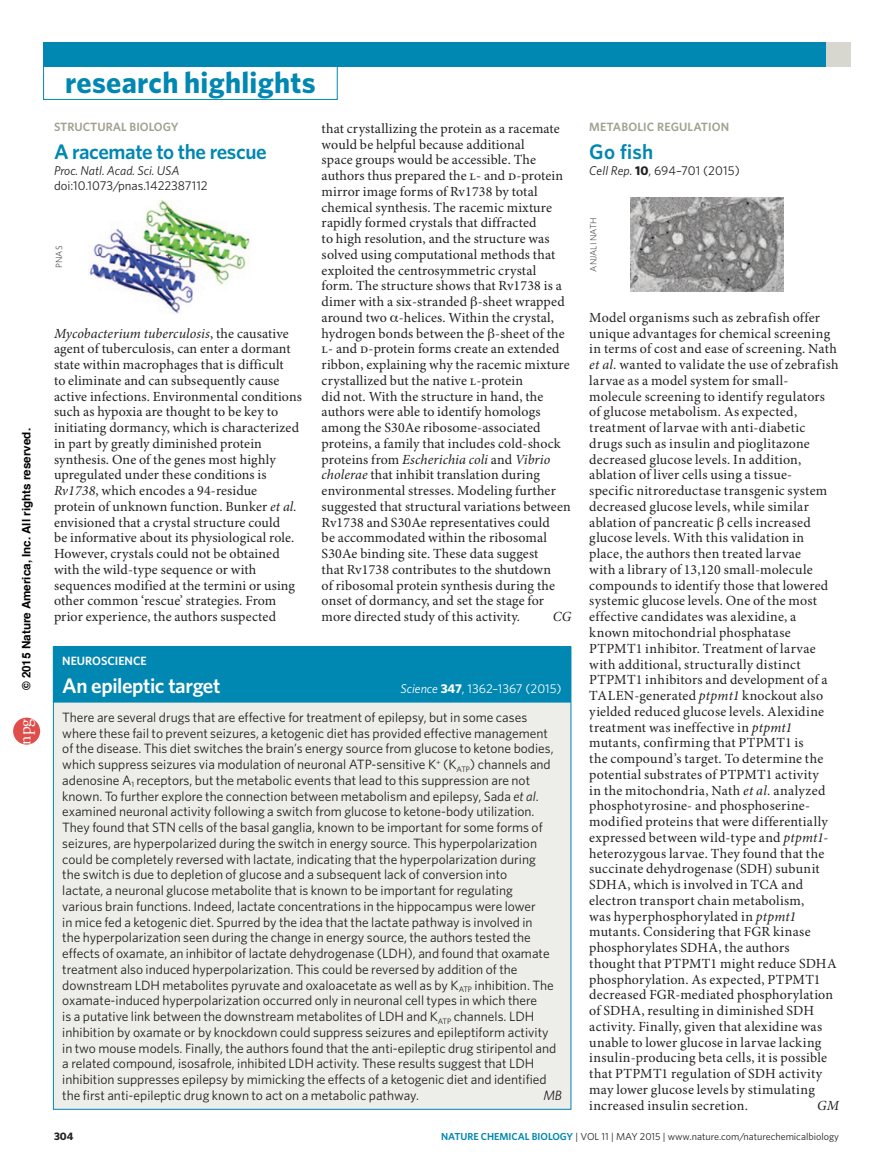
<style>
.page{position:relative;width:893px;height:1174px;background:#fff}
.page>*{position:absolute;margin:0;border:0;box-sizing:border-box;transform-origin:0 0}
.t1{font:700 30px "Whitney";letter-spacing:.01em;color:#0087b2}
.t2{font:600 21px "Whitney";color:#0087b2}
.t3{font:600 21px "Whitney";color:#fff}
.t4{font:17.55px "Adobe Garamond Pro";color:#fff}
.t5{font:13.95px/15.8px "Minion Pro";letter-spacing:.01em;color:#231f20}
.t6{font:italic 13.95px "Minion Pro";color:#231f20}
.t7{font:13.5px/15.8px "Whitney";color:#231f20}
.t8{font:italic 13.5px "Whitney";color:#231f20}
.t9{font:12.75px "Whitney";color:#231f20}
.t10{font:12.75px "Whitney";color:#fff}
.t11{font:italic 12.75px "Whitney";color:#231f20}
.t12{font:600 12px "Whitney";color:#a2a191}
.t13{font:600 12px "Whitney";color:#fff}
.t14{font:700 11.7px "Helvetica";color:#000}
.t15{font:700 10.8px "Whitney";color:#231f20}
.t16{font:10.2px "Whitney";color:#231f20}
.t17{font:300 9px "Whitney";color:#231f20}
.s1{font-family:"Arial"}
.s2{font-style:italic}
.s3{font-weight:700}
.s4{font-weight:600;color:#0087b2}
</style>
<div class="page">
<div style="left:43px;top:66px;width:295px;height:34px;border:1px solid #0087b2"></div>
<div style="left:43px;top:43px;width:806px;height:24px;background:#0087b2"></div>
<div style="left:826px;top:43px;width:24px;height:24px;background:#d7d7cf"></div>
<div style="left:53px;top:646px;width:518px;height:463px;background:#ededea"></div>
<div style="left:53px;top:646px;width:517px;height:56px;background:#0087b2"></div>
<img style="left:89px;top:200px;width:161px;height:113px">
<img style="left:631px;top:197px;width:152px;height:95px">
<div style="left:13px;top:717px;width:27px;height:27px;background:#df4e4a;border-radius:50%"></div>
<p class="t14" style="left:17px;top:690px;width:264px;rotate:-90deg">© 201<span class="s1">5</span> Nature America, Inc. All rights reserved.</p>
<p class="t4" style="left:14px;top:744px;width:28px;rotate:-90deg">npg</p>
<h1 class="t1" style="left:65px;top:62px;width:252px">research highlights</h1>
<p class="t12" style="left:54px;top:119px;width:11px">STRUCTURAL</p>
<p class="t12" style="left:130px;top:119px;width:8px">BIOLOGY</p>
<h2 class="t2" style="left:54px;top:138px;width:214px">A racemate to the rescue</h2>
<p class="t11" style="left:54px;top:162px;width:127px">Proc. Natl. Acad. Sci. USA</p>
<p class="t9" style="left:54px;top:177px;width:155px">doi:10.1073/pnas.1422387112</p>
<p class="t5" style="left:322px;top:121px;width:251px">that crystallizing the protein as a racemate would be helpful because additional<br>space groups would be accessible. The authors thus prepared the l- and d-protein mirror image forms of Rv1738 by total chemical synthesis. The racemic mixture rapidly formed crystals that diffracted<br>to high resolution, and the structure was solved using computational methods that exploited the centrosymmetric crystal form. The structure shows that Rv1738 is a dimer with a six-stranded -sheet wrapped around two -helices. Within the crystal, hydrogen bonds between the -sheet of the l- and d-protein forms create an extended ribbon, explaining why the racemic mixture crystallized but the native l-protein<br>did not. With the structure in hand, the authors were able to identify homologs among the S30Ae ribosome-associated proteins, a family that includes cold-shock proteins from <span class="s2">Escherichia coli</span> and <span class="s2">Vibrio cholerae</span> that inhibit translation during environmental stresses. Modeling further suggested that structural variations between Rv1738 and S30Ae representatives could<br>be accommodated within the ribosomal S30Ae binding site. These data suggest<br>that Rv1738 contributes to the shutdown<br>of ribosomal protein synthesis during the onset of dormancy, and set the stage for more directed study of this activity.</p>
<p class="t17" style="left:53px;top:268px;width:23px;rotate:-90deg">PNAS</p>
<p class="t5" style="left:54px;top:326px;width:249px"><span class="s2">Mycobacterium tuberculosis</span>, the causative agent of tuberculosis, can enter a dormant state within macrophages that is difficult<br>to eliminate and can subsequently cause active infections. Environmental conditions such as hypoxia are thought to be key to initiating dormancy, which is characterized in part by greatly diminished protein synthesis. One of the genes most highly upregulated under these conditions is <span class="s2">Rv1738</span>, which encodes a 94-residue protein of unknown function. Bunker <span class="s2">et al. </span>envisioned that a crystal structure could<br>be informative about its physiological role.<br>However, crystals could not be obtained with the wild-type sequence or with sequences modified at the termini or using other common ‘rescue’ strategies. From prior experience, the authors suspected</p>
<p class="t6" style="left:553px;top:608px;width:20px">CG</p>
<p class="t13" style="left:62px;top:653px;width:9px">NEURO</p>
<p class="t13" style="left:101px;top:653px;width:14px">SCIENCE</p>
<h2 class="t3" style="left:62px;top:672px;width:160px">An epileptic target</h2>
<p class="t10" style="left:401px;top:680px;width:162px"><span class="s2">Science</span> <span class="s3">347</span>, 1362–1367 (2015)</p>
<p class="t7" style="left:62px;top:709px;width:495px">There are several drugs that are effective for treatment of epilepsy, but in some cases where these fail to prevent seizures, a ketogenic diet has provided effective management of the disease. This diet switches the brain’s energy source from glucose to ketone bodies, which suppress seizures via modulation of neuronal ATP-sensitive K<sup>+</sup> (K<sub>ATP</sub>) channels and adenosine A<sub>1</sub> receptors, but the metabolic events that lead to this suppression are not known. To further explore the connection between metabolism and epilepsy, Sada <span class="s2">et al</span>. examined neuronal activity following a switch from glucose to ketone-body utilization.<br>They found that STN cells of the basal ganglia, known to be important for some forms of seizures, are hyperpolarized during the switch in energy source. This hyperpolarization could be completely reversed with lactate, indicating that the hyperpolarization during the switch is due to depletion of glucose and a subsequent lack of conversion into<br>lactate, a neuronal glucose metabolite that is known to be important for regulating various brain functions. Indeed, lactate concentrations in the hippocampus were lower<br>in mice fed a ketogenic diet. Spurred by the idea that the lactate pathway is involved in<br>the hyperpolarization seen during the change in energy source, the authors tested the effects of oxamate, an inhibitor of lactate dehydrogenase (LDH), and found that oxamate treatment also induced hyperpolarization. This could be reversed by addition of the downstream LDH metabolites pyruvate and oxaloacetate as well as by K<sub>ATP</sub> inhibition. The oxamate-induced hyperpolarization occurred only in neuronal cell types in which there<br>is a putative link between the downstream metabolites of LDH and K<sub>ATP</sub> channels. LDH inhibition by oxamate or by knockdown could suppress seizures and epileptiform activity in two mouse models. Finally, the authors found that the anti-epileptic drug stiripentol and a related compound, isosafrole, inhibited LDH activity. These results suggest that LDH inhibition suppresses epilepsy by mimicking the effects of a ketogenic diet and identified the first anti-epileptic drug known to act on a metabolic pathway.</p>
<p class="t8" style="left:543px;top:1086px;width:20px">MB</p>
<p class="t12" style="left:589px;top:119px;width:9px">METABOLIC</p>
<p class="t12" style="left:657px;top:119px;width:9px">REGULATION</p>
<h2 class="t2" style="left:589px;top:138px;width:66px">Go fish</h2>
<p class="t9" style="left:589px;top:162px;width:152px"><span class="s2">Cell Rep.</span> <span class="s3">10</span>, 694–701 (2015)</p>
<p class="t17" style="left:587px;top:271px;width:55px;rotate:-90deg">Anjali Nath</p>
<p class="t5" style="left:589px;top:310px;width:251px">Model organisms such as zebrafish offer unique advantages for chemical screening in terms of cost and ease of screening. Nath <span class="s2">et al.</span> wanted to validate the use of zebrafish larvae as a model system for small&shy;molecule screening to identify regulators of glucose metabolism. As expected, treatment of larvae with anti-diabetic drugs such as insulin and pioglitazone decreased glucose levels. In addition, ablation of liver cells using a tissue&shy;specific nitroreductase transgenic system decreased glucose levels, while similar ablation of pancreatic cells increased glucose levels. With this validation in place, the authors then treated larvae<br>with a library of 13,120 small-molecule compounds to identify those that lowered systemic glucose levels. One of the most effective candidates was alexidine, a known mitochondrial phosphatase PTPMT1 inhibitor. Treatment of larvae with additional, structurally distinct PTPMT1 inhibitors and development of a TALEN-generated <span class="s2">ptpmt1</span> knockout also yielded reduced glucose levels. Alexidine treatment was ineffective in <span class="s2">ptpmt1 </span>mutants, confirming that PTPMT1 is<br>the compound’s target. To determine the potential substrates of PTPMT1 activity<br>in the mitochondria, Nath <span class="s2">et al.</span> analyzed phosphotyrosine- and phosphoserine&shy;modified proteins that were differentially expressed between wild-type and <span class="s2">ptpmt1</span>- heterozygous larvae. They found that the succinate dehydrogenase (SDH) subunit SDHA, which is involved in TCA and electron transport chain metabolism,<br>was hyperphosphorylated in <span class="s2">ptpmt1 </span>mutants. Considering that FGR kinase phosphorylates SDHA, the authors thought that PTPMT1 might reduce SDHA phosphorylation. As expected, PTPMT1 decreased FGR-mediated phosphorylation of SDHA, resulting in diminished SDH activity. Finally, given that alexidine was unable to lower glucose in larvae lacking insulin-producing beta cells, it is possible that PTPMT1 regulation of SDH activity may lower glucose levels by stimulating increased insulin secretion.</p>
<p class="t6" style="left:817px;top:1096px;width:23px">GM</p>
<p class="t15" style="left:54px;top:1129px;width:21px">304</p>
<p class="t16" style="left:441px;top:1129px;width:399px"><span class="s4">nature chemical biology</span> | VOL 11 | MAY 2015 | www.nature.com/naturechemicalbiology</p>
</div>
